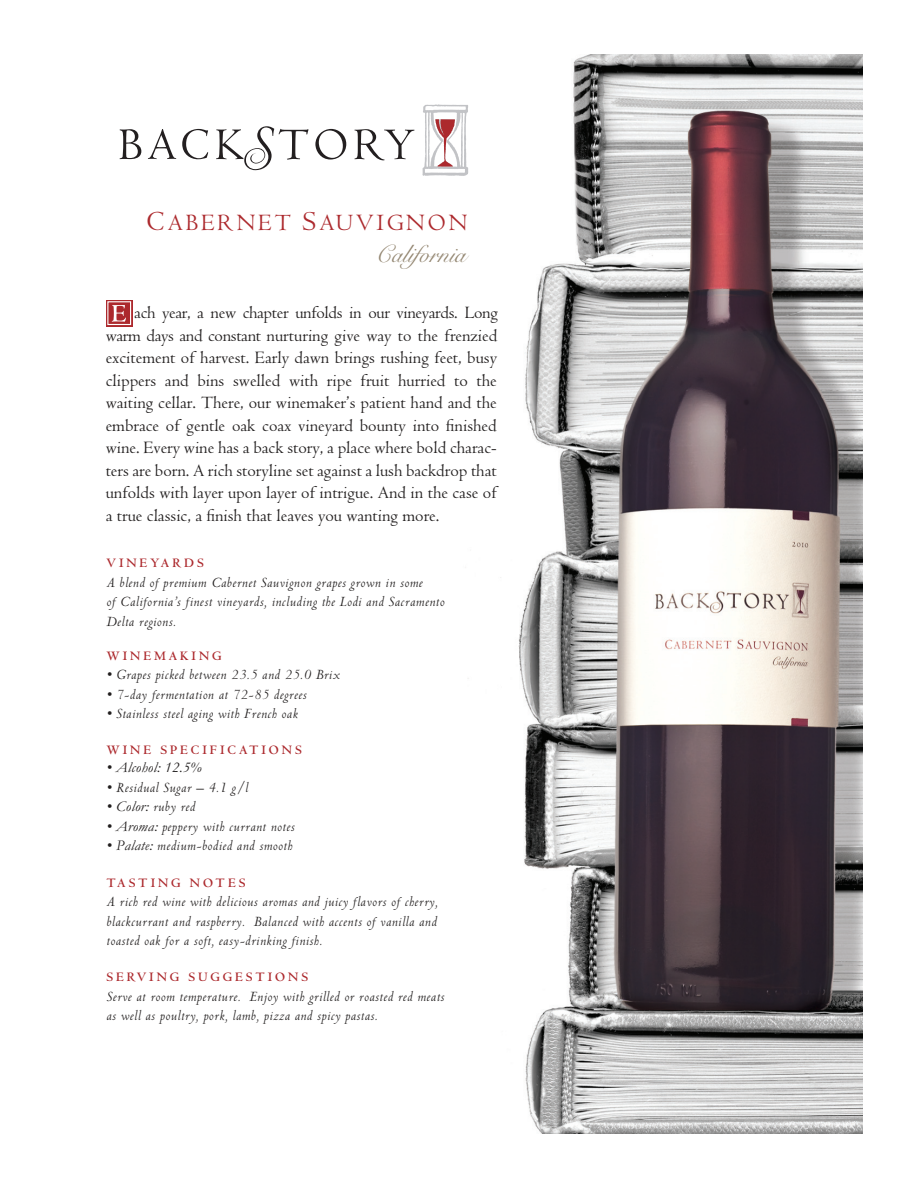
<style>
.page{position:relative;width:918px;height:1188px;background:#fff}
.page>*{position:absolute;margin:0;border:0;box-sizing:border-box;transform-origin:0 0}
.t1{font:24.75px "Snell Roundhand Script";color:#938671}
.t2{font:24.15px "Centaur MT SC";letter-spacing:.12em;color:#ac292d}
.t3{font:18px/22.5px "Centaur";color:#211e1e;text-align:justify}
.t4{font:italic 15px/19.5px "Centaur";letter-spacing:.04em;color:#211e1e}
.t5{font:italic 15px "Garamond";letter-spacing:.02em;color:#211e1e}
.t6{font:13.5px "Centaur MT Bold Os F";letter-spacing:.22em;color:#ac292d}
.s1{font-size:28.5px}
.s2{font-family:"Garamond"}
.s3{font-family:"Centaur"}
</style>
<div class="page">
<img style="left:119px;top:54px;width:743px;height:1080px">
<div style="left:106px;top:300px;width:27px;height:27px;background:#ac292d"></div>
<div style="left:107px;top:301px;width:24px;height:24px;border:1px solid #fff"></div>
<svg style="left:112px;top:305px;width:14px;height:17px"></svg>
<svg style="left:120px;top:129px;width:21px;height:30px"></svg>
<svg style="left:148px;top:129px;width:28px;height:30px"></svg>
<svg style="left:182px;top:129px;width:26px;height:30px"></svg>
<svg style="left:315px;top:129px;width:31px;height:31px"></svg>
<svg style="left:354px;top:129px;width:60px;height:31px"></svg>
<svg style="left:216px;top:126px;width:93px;height:44px"></svg>
<svg style="left:422px;top:104px;width:46px;height:72px"></svg>
<h2 class="t2" style="left:147px;top:214px;width:322px"><span class="s1">C</span>ABERNET <span class="s1">S</span>AUVIGNON</h2>
<h1 class="t1" style="left:376px;top:245px;width:92px">California</h1>
<p class="t3" style="left:106px;top:304px;width:394px;text-indent:29px">ach year, a new chapter unfolds in our vineyards. Long warm days and constant nurturing give way to the frenzied excitement of harvest. Early dawn brings rushing feet, busy clippers and bins swelled with ripe fruit hurried to the waiting cellar. There, our winemaker’s patient hand and the embrace of gentle oak coax vineyard bounty into finished wine. Every wine has a back story, a place where bold charac&shy;ters are born. A rich storyline set against a lush backdrop that unfolds with layer upon layer of intrigue. And in the case of a true classic, a finish that leaves you wanting more.</p>
<p class="t6" style="left:107px;top:558px;width:99px">VINEYARDS</p>
<p class="t4" style="left:107px;top:574px;width:339px">A blend of premium Cabernet Sauvignon grapes grown in some<br>of California’s finest vineyards, including the Lodi and Sacramento<br>Delta regions.</p>
<p class="t6" style="left:107px;top:651px;width:116px">WINEMAKING</p>
<p class="t4" style="left:107px;top:667px;width:235px"><span class="s2">•</span> Grapes picked between 23.5 and 25.0 Brix</p>
<p class="t4" style="left:107px;top:686px;width:202px"><span class="s2">•</span> 7-day fermentation at 72-85 degrees</p>
<p class="t4" style="left:107px;top:706px;width:193px"><span class="s2">•</span> Stainless steel aging with French oak</p>
<p class="t6" style="left:107px;top:745px;width:197px">WINE SPECIFICATIONS</p>
<p class="t5" style="left:107px;top:758px;width:97px">• Alcohol: 12.5%</p>
<p class="t4" style="left:107px;top:779px;width:143px"><span class="s2">•</span> Residual Sugar – 4.1 g/l</p>
<p class="t5" style="left:107px;top:797px;width:90px">• Color: <span class="s3">ruby red</span></p>
<p class="t4" style="left:107px;top:818px;width:190px"><span class="s2">• Aroma:</span> peppery with currant notes</p>
<p class="t4" style="left:107px;top:837px;width:187px"><span class="s2">• Palate:</span> medium-bodied and smooth</p>
<p class="t6" style="left:107px;top:877px;width:140px">TASTING NOTES</p>
<p class="t4" style="left:107px;top:893px;width:333px;text-align:justify">A rich red wine with delicious aromas and juicy flavors of cherry, blackcurrant and raspberry. Balanced with accents of vanilla and toasted oak for a soft, easy-drinking finish.</p>
<p class="t6" style="left:107px;top:972px;width:203px">SERVING SUGGESTIONS</p>
<p class="t4" style="left:107px;top:988px;width:339px">Serve at room temperature. Enjoy with grilled or roasted red meats as well as poultry, pork, lamb, pizza and spicy pastas.</p>
</div>
